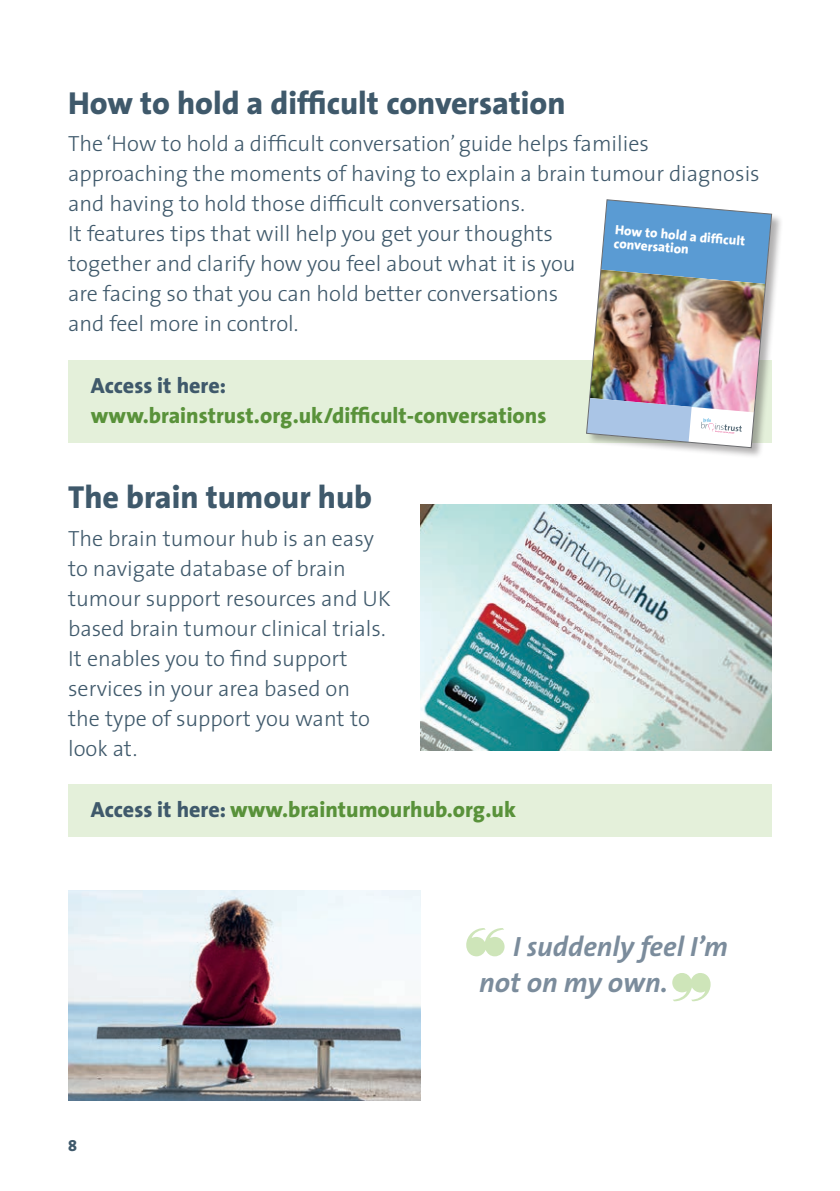
<style>
.page{position:relative;width:840px;height:1191px;background:#fff}
.page>*{position:absolute;margin:0;border:0;box-sizing:border-box;transform-origin:0 0}
.t1{font:800 32px "VA The Sans";color:#3f596b}
.t2{font:italic 700 28px/36px "VA The Sans";color:#7b8c9c}
.t3{font:300 22px/30px "VA The Sans";color:#3f596b}
.t4{font:800 22px "VA The Sans";color:#59923a}
.t5{font:800 22px "VA The Sans";color:#3f596b}
.t6{font:16px "VA The Sans Extra Bold Caps";color:#3f596b}
.t7{font:800 13.4px/13.4px "VA The Sans";color:#fff}
.s1{color:#3f596b}
</style>
<div class="page">
<div style="left:68px;top:360px;width:703px;height:82px;background:#e4f0da"></div>
<div style="left:68px;top:784px;width:703px;height:53px;background:#e4f0da"></div>
<div style="left:586px;top:200px;width:196px;height:259px;background:#231f20;opacity:.35"></div>
<img style="left:585px;top:199px;width:186px;height:249px">
<img style="left:420px;top:504px;width:351px;height:246px">
<img style="left:68px;top:891px;width:352px;height:209px">
<h1 class="t1" style="left:68px;top:76px;width:498px">How to hold a difficult conversation</h1>
<p class="t3" style="left:68px;top:128px;width:692px">The ‘How to hold a difficult conversation’ guide helps families approaching the moments of having to explain a brain tumour diagnosis and having to hold those difficult conversations.<br>It features tips that will help you get your thoughts<br>together and clarify how you feel about what it is you<br>are facing so that you can hold better conversations<br>and feel more in control.</p>
<p class="t7" style="left:615px;top:223px;width:132px;rotate:5deg">How to hold a diffi cult conversation</p>
<p class="t5" style="left:91px;top:367px;width:137px">Access it here:</p>
<p class="t4" style="left:91px;top:397px;width:457px">www.brainstrust.org.uk/difficult-conversations</p>
<h1 class="t1" style="left:68px;top:470px;width:305px">The brain tumour hub</h1>
<p class="t3" style="left:68px;top:522px;width:324px">The brain tumour hub is an easy to navigate database of brain tumour support resources and UK based brain tumour clinical trials.<br>It enables you to find support services in your area based on<br>the type of support you want to look at.</p>
<p class="t4" style="left:91px;top:791px;width:426px"><span class="s1">Access it here:</span> www.braintumourhub.org.uk</p>
<p class="t6" style="left:68px;top:1132px;width:10px">8</p>
<p class="t2" style="left:479px;top:928px;width:250px;text-indent:34px">I suddenly feel I’m not on my own.</p>
</div>
